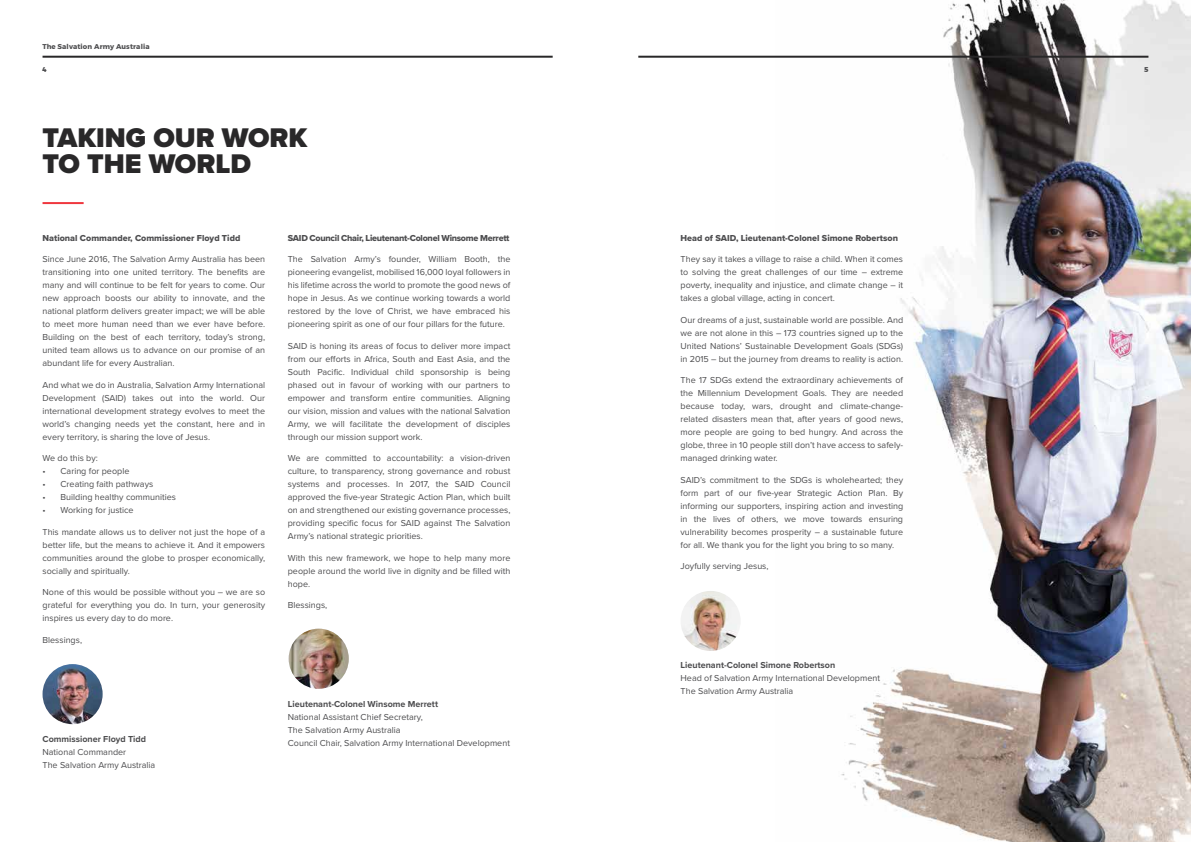
<style>
.page{position:relative;width:1191px;height:842px;background:#fff}
.page>*{position:absolute;margin:0;border:0;box-sizing:border-box;transform-origin:0 0}
.t1{font:900 28px/26px "Proxima Nova";color:#292829}
.t2{font:9px/13px "Proxima Nova";color:#4d4d4f;text-align:justify}
.t3{font:700 9px "Proxima Nova";color:#4d4d4f}
.t4{font:9px "Proxima Nova Extrabld";color:#4d4d4f}
.t5{font:9px "Proxima Nova Extrabld";letter-spacing:-.03em;color:#4d4d4f}
.t6{font:700 7px "Montserrat";letter-spacing:.02em;color:#4d4d4f}
.t7{font:800 7px "Montserrat";color:#4d4d4f}
</style>
<div class="page">
<img style="left:775px;top:0;width:416px;height:842px">
<hr style="left:43px;top:202px;width:41px;height:2px;background:#ef373e">
<img style="left:43px;top:664px;width:60px;height:60px;border-radius:30px">
<img style="left:289px;top:629px;width:60px;height:60px;border-radius:30px">
<img style="left:680px;top:591px;width:60px;height:60px;border-radius:30px">
<hr style="left:638px;top:56px;width:510px;height:2px;background:#292829">
<hr style="left:43px;top:56px;width:509px;height:2px;background:#292829">
<p class="t6" style="left:43px;top:40px;width:109px">The Salvation Army Australia</p>
<p class="t7" style="left:43px;top:63px;width:6px">4</p>
<h1 class="t1" style="left:43px;top:124px;width:266px">TAKING OUR WORK<br>TO THE WORLD</h1>
<p class="t4" style="left:43px;top:231px;width:199px">National Commander, Commissioner Floyd Tidd</p>
<p class="t2" style="left:43px;top:252px;width:224px">Since June 2016, The Salvation Army Australia has been transitioning into one united territory. The benefits are many and will continue to be felt for years to come. Our new approach boosts our ability to innovate, and the national platform delivers greater impact; we will be able to meet more human need than we ever have before.<br>Building on the best of each territory, today’s strong, united team allows us to advance on our promise of an abundant life for every Australian.</p>
<p class="t2" style="left:43px;top:378px;width:224px">And what we do in Australia, Salvation Army International Development (SAID) takes out into the world. Our international development strategy evolves to meet the world’s changing needs yet the constant, here and in every territory, is sharing the love of Jesus.</p>
<p class="t2" style="left:43px;top:451px;width:57px">We do this by:</p>
<p class="t2" style="left:43px;top:464px;width:88px">• Caring for people</p>
<p class="t2" style="left:43px;top:477px;width:112px">• Creating faith pathways</p>
<p class="t2" style="left:43px;top:490px;width:135px">• Building healthy communities</p>
<p class="t2" style="left:43px;top:503px;width:93px">• Working for justice</p>
<p class="t2" style="left:43px;top:525px;width:224px">This mandate allows us to deliver not just the hope of a better life, but the means to achieve it. And it empowers communities around the globe to prosper economically, socially and spiritually.</p>
<p class="t2" style="left:43px;top:585px;width:224px">None of this would be possible without you – we are so grateful for everything you do. In turn, your generosity inspires us every day to do more.</p>
<p class="t2" style="left:43px;top:633px;width:41px">Blessings,</p>
<p class="t3" style="left:43px;top:732px;width:105px">Commissioner Floyd Tidd</p>
<p class="t2" style="left:43px;top:745px;width:114px">National Commander<br>The Salvation Army Australia</p>
<p class="t5" style="left:288px;top:231px;width:223px">SAID Council Chair, Lieutenant-Colonel Winsome Merrett</p>
<p class="t2" style="left:288px;top:252px;width:224px">The Salvation Army’s founder, William Booth, the pioneering evangelist, mobilised 16,000 loyal followers in his lifetime across the world to promote the good news of hope in Jesus. As we continue working towards a world restored by the love of Christ, we have embraced his pioneering spirit as one of our four pillars for the future.</p>
<p class="t2" style="left:288px;top:339px;width:224px">SAID is honing its areas of focus to deliver more impact from our efforts in Africa, South and East Asia, and the South Pacific. Individual child sponsorship is being phased out in favour of working with our partners to empower and transform entire communities. Aligning our vision, mission and values with the national Salvation Army, we will facilitate the development of disciples through our mission support work.</p>
<p class="t2" style="left:288px;top:451px;width:224px">We are committed to accountability: a vision-driven culture, to transparency, strong governance and robust systems and processes. In 2017, the SAID Council approved the five-year Strategic Action Plan, which built on and strengthened our existing governance processes, providing specific focus for SAID against The Salvation Army’s national strategic priorities.</p>
<p class="t2" style="left:288px;top:551px;width:224px">With this new framework, we hope to help many more people around the world live in dignity and be filled with hope.</p>
<p class="t2" style="left:288px;top:598px;width:41px">Blessings,</p>
<p class="t3" style="left:288px;top:697px;width:152px">Lieutenant-Colonel Winsome Merrett</p>
<p class="t2" style="left:288px;top:710px;width:224px;text-align:left">National Assistant Chief Secretary,<br>The Salvation Army Australia<br>Council Chair, Salvation Army International Development</p>
<p class="t4" style="left:680px;top:231px;width:219px">Head of SAID, Lieutenant-Colonel Simone Robertson</p>
<p class="t2" style="left:680px;top:252px;width:224px">They say it takes a village to raise a child. When it comes to solving the great challenges of our time – extreme poverty, inequality and injustice, and climate change – it takes a global village, acting in concert.</p>
<p class="t2" style="left:680px;top:313px;width:224px">Our dreams of a just, sustainable world are possible. And we are not alone in this – 173 countries signed up to the United Nations’ Sustainable Development Goals (SDGs) in 2015 – but the journey from dreams to reality is action.</p>
<p class="t2" style="left:680px;top:373px;width:224px">The 17 SDGs extend the extraordinary achievements of the Millennium Development Goals. They are needed because today, wars, drought and climate-change&shy;related disasters mean that, after years of good news, more people are going to bed hungry. And across the globe, three in 10 people still don’t have access to safely&shy;managed drinking water.</p>
<p class="t2" style="left:680px;top:473px;width:224px">SAID’s commitment to the SDGs is wholehearted; they form part of our five-year Strategic Action Plan. By informing our supporters, inspiring action and investing in the lives of others, we move towards ensuring vulnerability becomes prosperity – a sustainable future for all. We thank you for the light you bring to so many.</p>
<p class="t2" style="left:680px;top:559px;width:89px">Joyfully serving Jesus,</p>
<p class="t3" style="left:680px;top:658px;width:156px">Lieutenant-Colonel Simone Robertson</p>
<p class="t2" style="left:680px;top:671px;width:201px">Head of Salvation Army International Development<br>The Salvation Army Australia</p>
<p class="t7" style="left:1144px;top:63px;width:6px">5</p>
</div>
